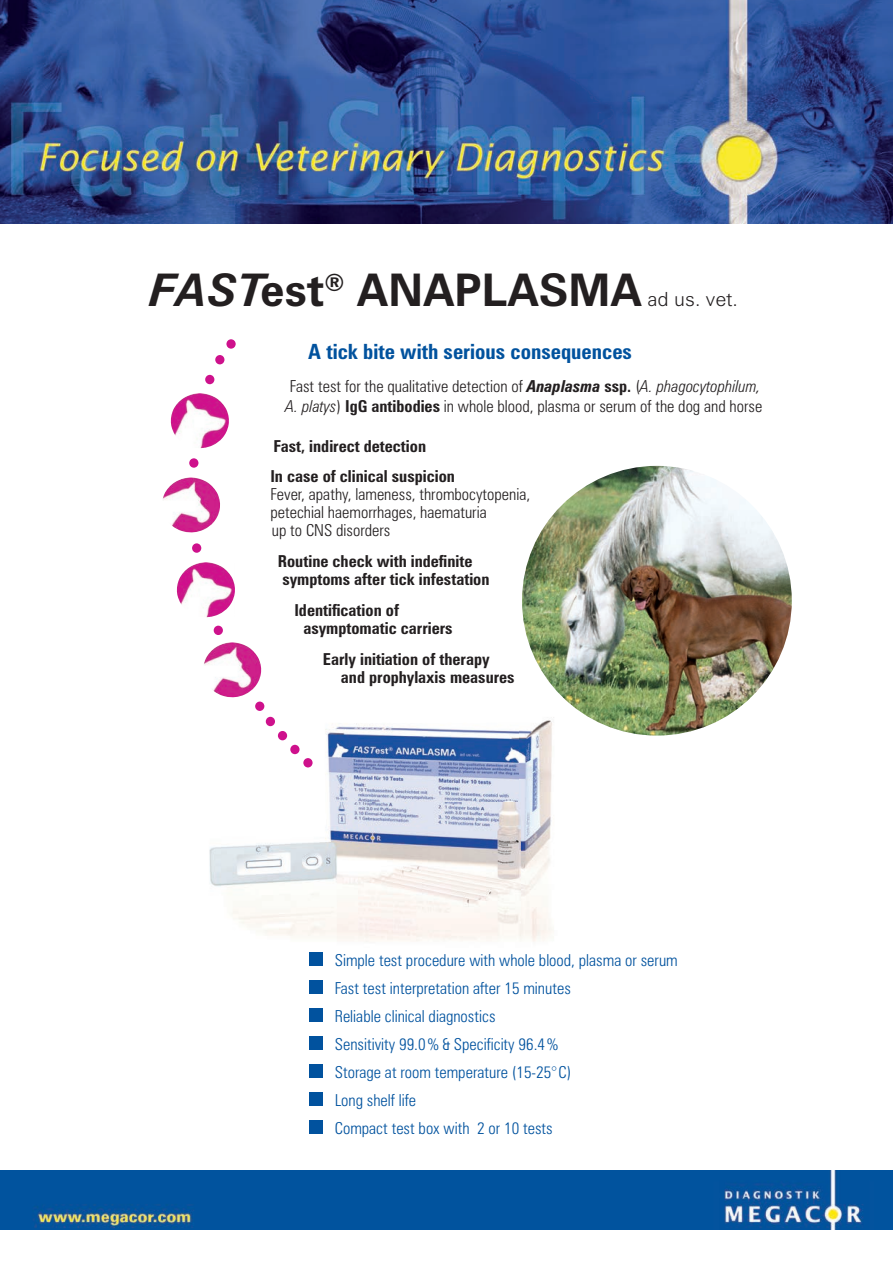
<style>
.page{position:relative;width:893px;height:1263px;background:#fff}
.page>*{position:absolute;margin:0;border:0;box-sizing:border-box;transform-origin:0 0}
.t1{font:700 45px "Zurich BT";color:#231f20}
.t2{font:700 condensed 21px "Zurich BT";color:#01529e}
.t3{font:300 19.5px "Zurich BT";color:#231f20}
.t4{font:300 condensed 16.5px/18px "Zurich BT";color:#231f20}
.t5{font:300 condensed 16.5px/28px "Zurich BT";color:#01529e}
.t6{font:700 condensed 16.5px/18px "Zurich BT";color:#231f20}
.s1{font-style:italic}
.s2{font-weight:700;font-style:italic}
.s3{font-weight:700}
</style>
<div class="page">
<img style="left:0;top:0;width:893px;height:224px">
<img style="left:0;top:1170px;width:893px;height:59px">
<img style="left:209px;top:645px;width:357px;height:364px">
<img style="left:522px;top:466px;width:270px;height:270px;border-radius:135px">
<img style="left:204px;top:642px;width:57px;height:55px">
<img style="left:177px;top:562px;width:58px;height:55px">
<img style="left:162px;top:478px;width:58px;height:54px">
<img style="left:171px;top:393px;width:58px;height:55px">
<div style="left:255px;top:702px;width:9px;height:9px;background:#ce118c;border-radius:50%"></div>
<div style="left:266px;top:717px;width:9px;height:9px;background:#ce118c;border-radius:50%"></div>
<div style="left:278px;top:731px;width:9px;height:9px;background:#ce118c;border-radius:50%"></div>
<div style="left:290px;top:745px;width:9px;height:9px;background:#ce118c;border-radius:50%"></div>
<div style="left:303px;top:758px;width:10px;height:9px;background:#ce118c;border-radius:50%"></div>
<div style="left:214px;top:626px;width:9px;height:9px;background:#ce118c;border-radius:50%"></div>
<div style="left:192px;top:543px;width:9px;height:10px;background:#ce118c;border-radius:50%"></div>
<div style="left:189px;top:458px;width:9px;height:10px;background:#ce118c;border-radius:50%"></div>
<div style="left:205px;top:375px;width:9px;height:9px;background:#ce118c;border-radius:50%"></div>
<div style="left:215px;top:355px;width:9px;height:9px;background:#ce118c;border-radius:50%"></div>
<svg style="left:226px;top:339px;width:10px;height:10px"></svg>
<div style="left:309px;top:953px;width:14px;height:13px;background:#01529e"></div>
<div style="left:309px;top:981px;width:14px;height:13px;background:#01529e"></div>
<div style="left:309px;top:1009px;width:14px;height:13px;background:#01529e"></div>
<div style="left:309px;top:1037px;width:14px;height:13px;background:#01529e"></div>
<div style="left:309px;top:1065px;width:14px;height:13px;background:#01529e"></div>
<div style="left:309px;top:1093px;width:14px;height:13px;background:#01529e"></div>
<div style="left:309px;top:1121px;width:14px;height:13px;background:#01529e"></div>
<h1 class="t1" style="left:150px;top:262px;width:493px"><span class="s1">FAST</span>est<sup>®</sup> ANAPLASMA</h1>
<p class="t3" style="left:647px;top:287px;width:92px">ad us. vet.</p>
<p class="t2" style="left:308px;top:344px;width:325px">A tick bite with serious consequences</p>
<p class="t4" style="left:285px;top:378px;width:478px;line-height:19.8px">Fast test for the qualitative detection of <span class="s2">Anaplasma</span> <span class="s3">ssp.</span> (<span class="s1">A. phagocytophilum,<br>A. platys</span>) <span class="s3">IgG antibodies</span> in whole blood, plasma or serum of the dog and horse</p>
<p class="t6" style="left:270px;top:432px;width:186px;line-height:30.8px">Fast, indirect detection<br>In case of clinical suspicion</p>
<p class="t4" style="left:270px;top:487px;width:261px">Fever, apathy, lameness, thrombocytopenia, petechial haemorrhages, haematuria<br>up to CNS disorders</p>
<p class="t6" style="left:278px;top:554px;width:213px">Routine check with indefinite symptoms after tick infestation</p>
<p class="t6" style="left:303px;top:602px;width:151px;text-indent:-9px">Identification of asymptomatic carriers</p>
<p class="t6" style="left:341px;top:651px;width:175px;text-indent:-18px">Early initiation of therapy and prophylaxis measures</p>
<p class="t5" style="left:335px;top:948px;width:344px">Simple test procedure with whole blood, plasma or serum Fast test interpretation after 15 minutes<br>Reliable clinical diagnostics<br>Sensitivity 99.0 % &amp; Specificity 96.4 %<br>Storage at room temperature (15-25°C)<br>Long shelf life<br>Compact test box with 2 or 10 tests</p>
</div>
